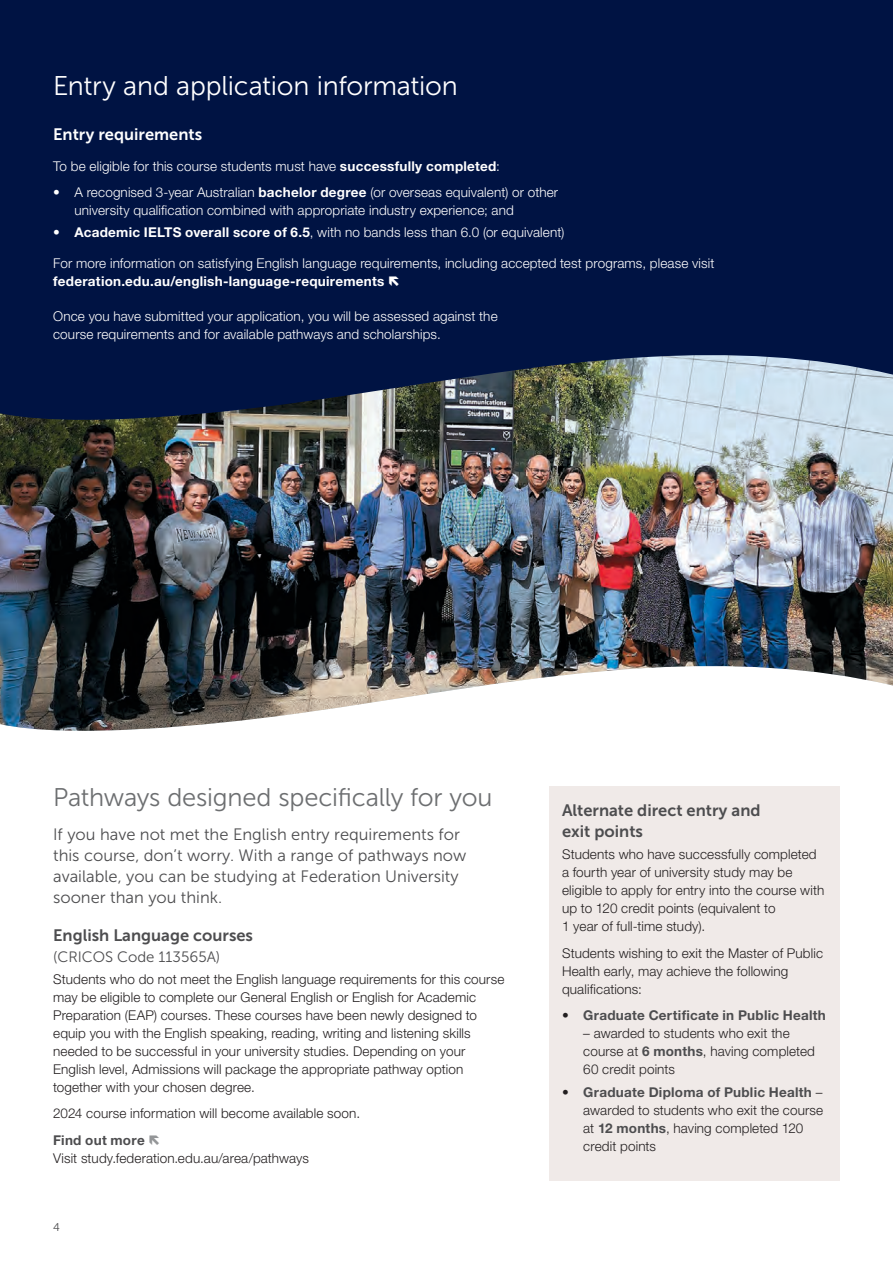
<style>
.page{position:relative;width:893px;height:1263px;background:#fff}
.page>*{position:absolute;margin:0;border:0;box-sizing:border-box;transform-origin:0 0}
.t1{font:27px "Museo Sans 300";letter-spacing:-.01em;color:#fff}
.t2{font:25.5px "Museo Sans 300";letter-spacing:-.01em;color:#6d6f71}
.t3{font:16.5px/21px "Museo Sans 300";color:#4d4d4f}
.t4{font:16.5px/21px "Museo Sans 700";color:#4d4d4f}
.t5{font:16.5px "Museo Sans 700";color:#fff}
.t6{font:15px "Museo Sans 300";color:#4d4d4f}
.t7{font:300 13.5px/18px "Helvetica Neue LT 45";letter-spacing:.01em;color:#231f20}
.t8{font:300 13.5px/18px "Helvetica Neue LT 45";letter-spacing:.01em;color:#fff}
.t9{font:700 13.5px "Helvetica Neue LT 75";letter-spacing:.02em;color:#4d4d4f}
.t10{font:700 13.5px "Helvetica Neue LT 75";letter-spacing:.02em;color:#fff}
.t11{font:11.25px "Museo Sans 300";color:#4d4d4f}
.s1{font-family:"Helvetica Neue LT 75";font-weight:700}
.s2{font-family:"Helvetica Neue LT 45";font-weight:300;color:#231f20}
.s3{font-family:"Helvetica Neue LT 75";font-weight:700;color:#4d4d4f}
</style>
<div class="page">
<img style="left:0;top:437px;width:893px;height:294px">
<svg style="left:0;top:0;width:893px;height:437px;background:#10224c"></svg>
<div style="left:549px;top:787px;width:291px;height:394px;background:#f0eae8"></div>
<svg style="left:389px;top:276px;width:10px;height:10px"></svg>
<h1 class="t1" style="left:53px;top:71px;width:406px">Entry and application information</h1>
<p class="t5" style="left:53px;top:125px;width:151px">Entry requirements</p>
<p class="t8" style="left:53px;top:157px;width:448px">To be eligible for this course students must have <span class="s1">successfully completed</span>:</p>
<p class="t8" style="left:74px;top:183px;width:485px;text-indent:-21px">• A recognised 3-year Australian <span class="s1">bachelor degree</span> (or overseas equivalent) or other university qualification combined with appropriate industry experience; and</p>
<p class="t8" style="left:53px;top:223px;width:513px">• <span class="s1">Academic IELTS overall score of 6.5</span>, with no bands less than 6.0 (or equivalent)</p>
<p class="t8" style="left:53px;top:254px;width:663px">For more information on satisfying English language requirements, including accepted test programs, please visit</p>
<p class="t10" style="left:53px;top:273px;width:333px">federation.edu.au/english-language-requirements</p>
<p class="t8" style="left:53px;top:307px;width:446px">Once you have submitted your application, you will be assessed against the course requirements and for available pathways and scholarships.</p>
<h2 class="t2" style="left:53px;top:783px;width:441px">Pathways designed specifically for you</h2>
<p class="t3" style="left:53px;top:823px;width:415px">If you have not met the English entry requirements for this course, don’t worry. With a range of pathways now available, you can be studying at Federation University sooner than you think.</p>
<p class="t4" style="left:53px;top:924px;width:201px">English Language courses</p>
<p class="t6" style="left:53px;top:948px;width:169px">(CRICOS Code 113565A)</p>
<p class="t7" style="left:53px;top:970px;width:453px">Students who do not meet the English language requirements for this course may be eligible to complete our General English or English for Academic Preparation (EAP) courses. These courses have been newly designed to equip you with the English speaking, reading, writing and listening skills needed to be successful in your university studies. Depending on your English level, Admissions will package the appropriate pathway option together with your chosen degree.</p>
<p class="t7" style="left:53px;top:1104px;width:308px">2024 course information will become available soon.</p>
<p class="t9" style="left:53px;top:1132px;width:93px">Find out more</p>
<p class="t7" style="left:53px;top:1149px;width:257px">Visit study.federation.edu.au/area/pathways</p>
<p class="t11" style="left:53px;top:1221px;width:8px">4</p>
<p class="t4" style="left:562px;top:800px;width:200px">Alternate direct entry and exit points</p>
<p class="t7" style="left:562px;top:845px;width:264px">Students who have successfully completed a fourth year of university study may be eligible to apply for entry into the course with up to 120 credit points (equivalent to<br>1 year of full-time study).</p>
<p class="t7" style="left:562px;top:944px;width:262px">Students wishing to exit the Master of Public<br>Health early, may achieve the following qualifications:</p>
<p class="t9" style="left:562px;top:1007px;width:265px"><span class="s2">•</span> Graduate Certificate in Public Health</p>
<p class="t7" style="left:583px;top:1024px;width:233px">– awarded to students who exit the course at <span class="s3">6 months</span>, having completed<br>60 credit points</p>
<p class="t9" style="left:562px;top:1083px;width:262px"><span class="s2">•</span> Graduate Diploma of Public Health <span class="s2">–</span></p>
<p class="t7" style="left:583px;top:1100px;width:241px">awarded to students who exit the course at <span class="s3">12 months</span>, having completed 120 credit points</p>
</div>
